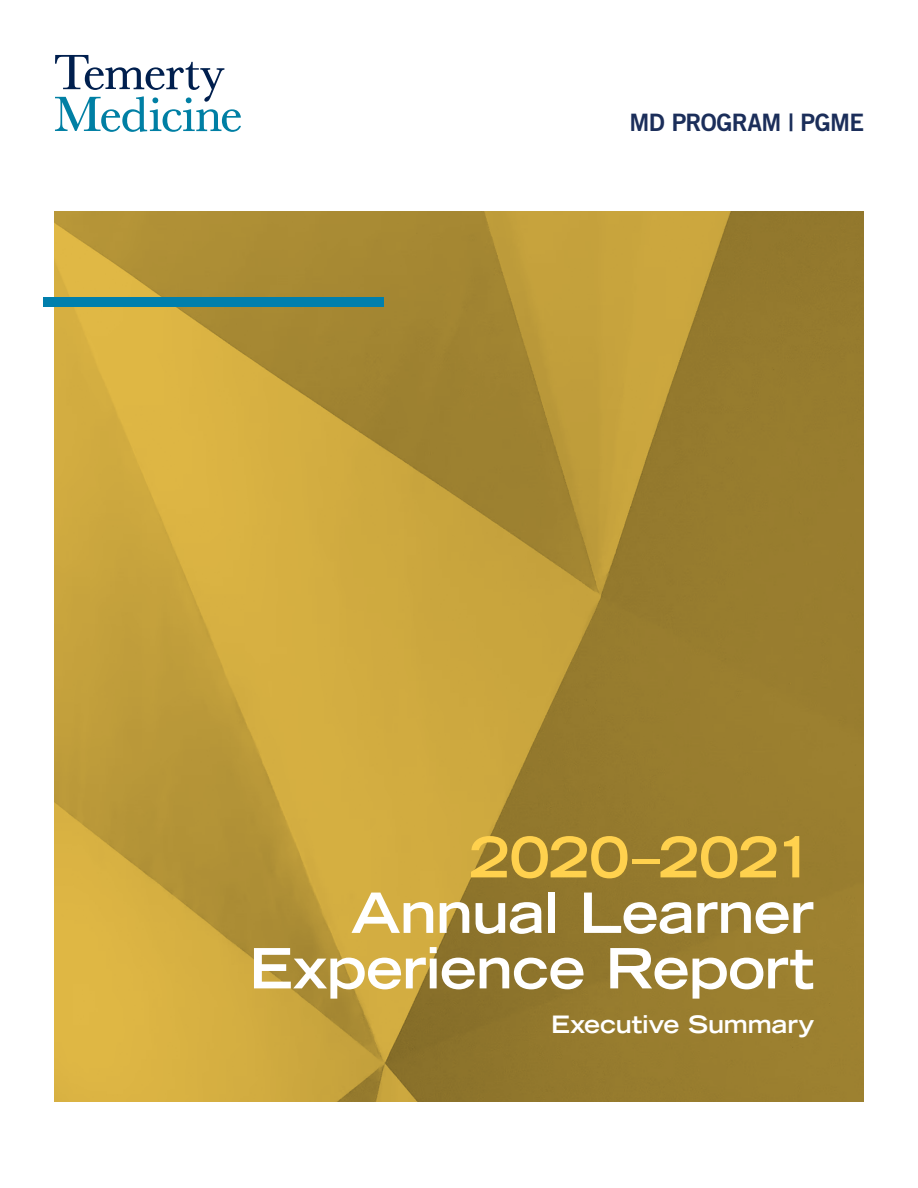
<style>
.page{position:relative;width:918px;height:1188px;background:#fff}
.page>*{position:absolute;margin:0;border:0;box-sizing:border-box;transform-origin:0 0}
.t1{font:700 expanded 55.5px/55.5px "Trade Gothic LT Std";letter-spacing:-.015em;color:#fff;text-align:right}
.t2{font:700 expanded 55.5px "Trade Gothic LT Std";letter-spacing:-.005em;color:#ffd14e}
.t3{font:700 expanded 24px "Trade Gothic LT Std";letter-spacing:-.01em;color:#fff}
.t4{font:24px "Trade Gothic LT Std Bd 2";letter-spacing:-.03em;color:#1b2e5a}
</style>
<div class="page">
<img style="left:54px;top:212px;width:810px;height:890px">
<div style="left:43px;top:297px;width:341px;height:9px;background:#007fad"></div>
<svg style="left:55px;top:55px;width:186px;height:77px"></svg>
<p class="t4" style="left:630px;top:107px;width:236px">MD PROGRAM | PGME</p>
<p class="t2" style="left:470px;top:821px;width:346px">2020–2021</p>
<p class="t1" style="left:249px;top:884px;width:567px">Annual Learner<br>Experience Report</p>
<p class="t3" style="left:551px;top:1009px;width:265px">Executive Summary</p>
</div>
